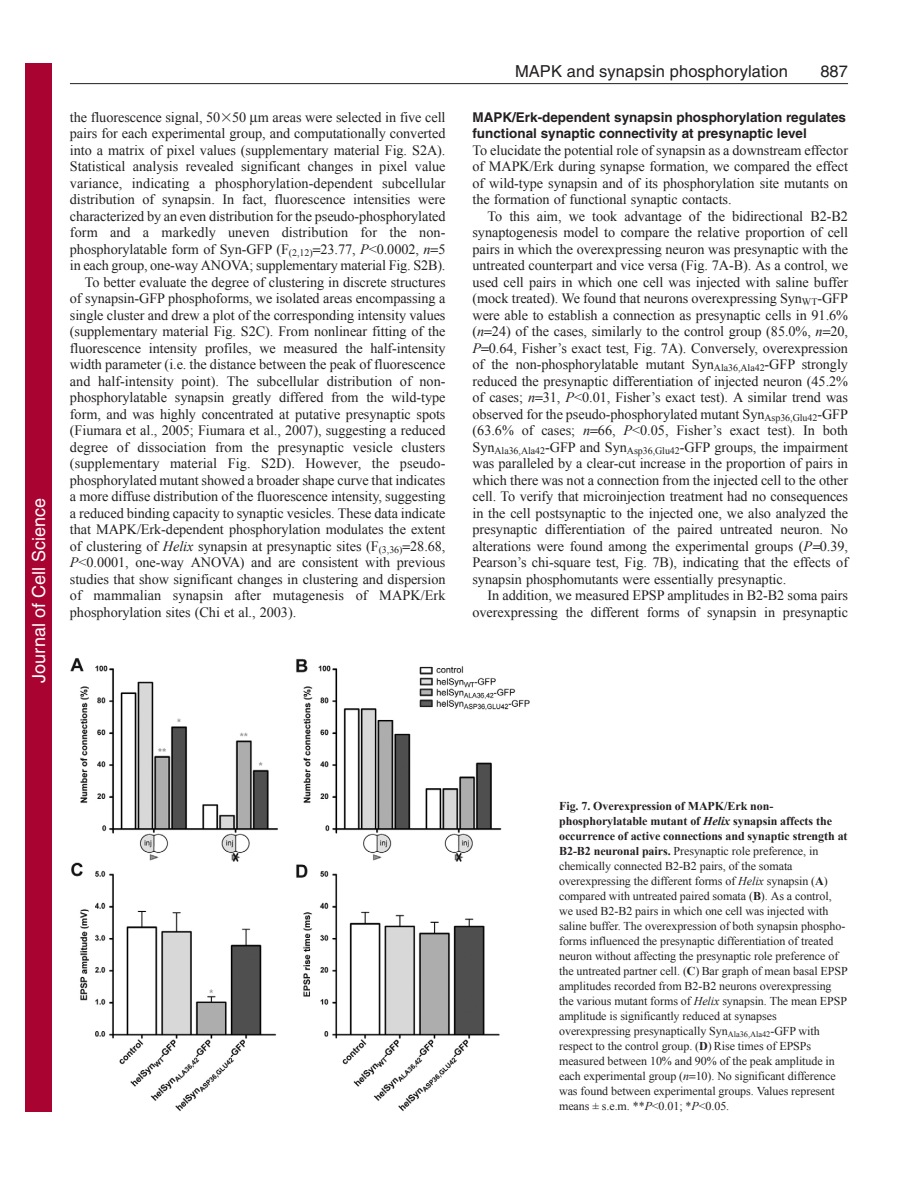
<style>
.page{position:relative;width:918px;height:1188px;background:#fff}
.page>*{position:absolute;margin:0;border:0;box-sizing:border-box;transform-origin:0 0}
.t1{font:18px "Helvetica";color:#fff}
.t2{font:16.5px "Helvetica";letter-spacing:.005em;color:#231f20}
.t3{font:14.25px/16.5px "Times New Roman";letter-spacing:-.005em;color:#231f20;text-align:justify}
.t4{font:700 13.5px/16.5px "Helvetica";color:#231f20}
.t5{font:12px/15px "Times New Roman";letter-spacing:-.005em;color:#231f20}
.s1{font-family:"Mathematical Pi One"}
.s2{font-style:italic}
.s3{font-weight:700}
.s4{font-weight:700;font-style:italic}
</style>
<div class="page">
<hr style="left:70px;top:83px;width:778px;height:1px;background:#231f20">
<img style="left:70px;top:658px;width:460px;height:453px">
<div style="left:26px;top:64px;width:26px;height:1048px;background:#a90332"></div>
<p class="t1" style="left:28px;top:683px;width:186px;rotate:-90deg">Journal of Cell Science</p>
<p class="t3" style="left:70px;top:108px;width:377px">the fluorescence signal, 50<span class="s1">-</span>50 m areas were selected in five cell</p>
<p class="t3" style="left:70px;top:125px;width:377px">pairs for each experimental group, and computationally converted</p>
<p class="t3" style="left:70px;top:141px;width:377px">into a matrix of pixel values (supplementary material Fig. S2A).</p>
<p class="t3" style="left:70px;top:158px;width:377px">Statistical analysis revealed significant changes in pixel value</p>
<p class="t3" style="left:70px;top:174px;width:377px">variance, indicating a phosphorylation-dependent subcellular</p>
<p class="t3" style="left:70px;top:191px;width:377px">distribution of synapsin. In fact, fluorescence intensities were</p>
<p class="t3" style="left:70px;top:207px;width:377px">characterized by an even distribution for the pseudo-phosphorylated</p>
<p class="t3" style="left:70px;top:224px;width:377px">form and a markedly uneven distribution for the non-</p>
<p class="t3" style="left:70px;top:240px;width:377px">phosphorylatable form of Syn-GFP (F<sub>(2,12)</sub> 23.77, <span class="s2">P</span>&lt;0.0002, <span class="s2">n</span> 5</p>
<p class="t3" style="left:70px;top:257px;width:377px">in each group, one-way ANOVA; supplementary material Fig. S2B).</p>
<p class="t3" style="left:85px;top:273px;width:362px">To better evaluate the degree of clustering in discrete structures</p>
<p class="t3" style="left:70px;top:290px;width:377px">of synapsin-GFP phosphoforms, we isolated areas encompassing a</p>
<p class="t3" style="left:70px;top:306px;width:377px">single cluster and drew a plot of the corresponding intensity values</p>
<p class="t3" style="left:70px;top:323px;width:377px">(supplementary material Fig. S2C). From nonlinear fitting of the</p>
<p class="t3" style="left:70px;top:339px;width:377px">fluorescence intensity profiles, we measured the half-intensity</p>
<p class="t3" style="left:70px;top:356px;width:377px">width parameter (i.e. the distance between the peak of fluorescence</p>
<p class="t3" style="left:70px;top:372px;width:377px">and half-intensity point). The subcellular distribution of non-</p>
<p class="t3" style="left:70px;top:389px;width:377px">phosphorylatable synapsin greatly differed from the wild-type</p>
<p class="t3" style="left:70px;top:405px;width:377px">form, and was highly concentrated at putative presynaptic spots</p>
<p class="t3" style="left:70px;top:422px;width:377px">(Fiumara et al., 2005; Fiumara et al., 2007), suggesting a reduced</p>
<p class="t3" style="left:70px;top:438px;width:377px">degree of dissociation from the presynaptic vesicle clusters</p>
<p class="t3" style="left:70px;top:455px;width:377px">(supplementary material Fig. S2D). However, the pseudo-</p>
<p class="t3" style="left:70px;top:471px;width:377px">phosphorylated mutant showed a broader shape curve that indicates</p>
<p class="t3" style="left:70px;top:488px;width:377px">a more diffuse distribution of the fluorescence intensity, suggesting</p>
<p class="t3" style="left:70px;top:504px;width:377px">a reduced binding capacity to synaptic vesicles. These data indicate</p>
<p class="t3" style="left:70px;top:521px;width:377px">that MAPK/Erk-dependent phosphorylation modulates the extent</p>
<p class="t3" style="left:70px;top:537px;width:377px">of clustering of <span class="s2">Helix</span> synapsin at presynaptic sites (F<sub>(3,36)</sub> 28.68,</p>
<p class="t3" style="left:70px;top:554px;width:377px"><span class="s2">P</span>&lt;0.0001, one-way ANOVA) and are consistent with previous</p>
<p class="t3" style="left:70px;top:570px;width:377px">studies that show significant changes in clustering and dispersion</p>
<p class="t3" style="left:70px;top:587px;width:377px">of mammalian synapsin after mutagenesis of MAPK/Erk</p>
<p class="t3" style="left:70px;top:603px;width:228px">phosphorylation sites (Chi et al., 2003).</p>
<p class="t2" style="left:515px;top:65px;width:275px">MAPK and synapsin phosphorylation</p>
<p class="t2" style="left:820px;top:65px;width:29px">887</p>
<p class="t4" style="left:472px;top:110px;width:375px">MAPK/Erk-dependent synapsin phosphorylation regulates functional synaptic connectivity at presynaptic level</p>
<p class="t3" style="left:472px;top:141px;width:377px">To elucidate the potential role of synapsin as a downstream effector of MAPK/Erk during synapse formation, we compared the effect of wild-type synapsin and of its phosphorylation site mutants on the formation of functional synaptic contacts.</p>
<p class="t3" style="left:472px;top:207px;width:377px;text-indent:15px">To this aim, we took advantage of the bidirectional B2-B2 synaptogenesis model to compare the relative proportion of cell pairs in which the overexpressing neuron was presynaptic with the untreated counterpart and vice versa (Fig. 7A-B). As a control, we used cell pairs in which one cell was injected with saline buffer (mock treated). We found that neurons overexpressing Syn<sub>WT</sub>-GFP were able to establish a connection as presynaptic cells in 91.6% (<span class="s2">n</span> 24) of the cases, similarly to the control group (85.0%, <span class="s2">n</span> 20, <span class="s2">P</span> 0.64, Fisher’s exact test, Fig. 7A). Conversely, overexpression of the non-phosphorylatable mutant Syn<sub>Ala36,Ala42</sub>-GFP strongly reduced the presynaptic differentiation of injected neuron (45.2% of cases; <span class="s2">n</span> 31, <span class="s2">P</span>&lt;0.01, Fisher’s exact test). A similar trend was observed for the pseudo-phosphorylated mutant Syn<sub>Asp36,Glu42</sub>-GFP (63.6% of cases; <span class="s2">n</span> 66, <span class="s2">P</span>&lt;0.05, Fisher’s exact test). In both Syn<sub>Ala36,Ala42</sub>-GFP and Syn<sub>Asp36,Glu42</sub>-GFP groups, the impairment was paralleled by a clear-cut increase in the proportion of pairs in which there was not a connection from the injected cell to the other cell. To verify that microinjection treatment had no consequences in the cell postsynaptic to the injected one, we also analyzed the presynaptic differentiation of the paired untreated neuron. No alterations were found among the experimental groups (<span class="s2">P</span> 0.39, Pearson’s chi-square test, Fig. 7B), indicating that the effects of synapsin phosphomutants were essentially presynaptic.</p>
<p class="t3" style="left:472px;top:587px;width:377px;text-align:right">In addition, we measured EPSP amplitudes in B2-B2 soma pairs overexpressing the different forms of synapsin in presynaptic</p>
<p class="t5" style="left:559px;top:798px;width:290px"><span class="s3">Fig. 7. Overexpression of MAPK/Erk non&shy;phosphorylatable mutant of</span> <span class="s4">Helix</span> <span class="s3">synapsin affects the occurrence of active connections and synaptic strength at B2-B2 neuronal pairs.</span> Presynaptic role preference, in chemically connected B2-B2 pairs, of the somata overexpressing the different forms of <span class="s2">Helix</span> synapsin (<span class="s3">A</span>) compared with untreated paired somata (<span class="s3">B</span>). As a control, we used B2-B2 pairs in which one cell was injected with saline buffer. The overexpression of both synapsin phospho&shy;forms influenced the presynaptic differentiation of treated neuron without affecting the presynaptic role preference of the untreated partner cell. (<span class="s3">C</span>) Bar graph of mean basal EPSP amplitudes recorded from B2-B2 neurons overexpressing the various mutant forms of <span class="s2">Helix</span> synapsin. The mean EPSP amplitude is significantly reduced at synapses overexpressing presynaptically Syn<sub>Ala36,Ala42</sub>-GFP with respect to the control group. (<span class="s3">D</span>) Rise times of EPSPs measured between 10% and 90% of the peak amplitude in each experimental group (<span class="s2">n</span> 10). No significant difference was found between experimental groups. Values represent means ± s.e.m. **<span class="s2">P</span>&lt;0.01; *<span class="s2">P</span>&lt;0.05.</p>
</div>
